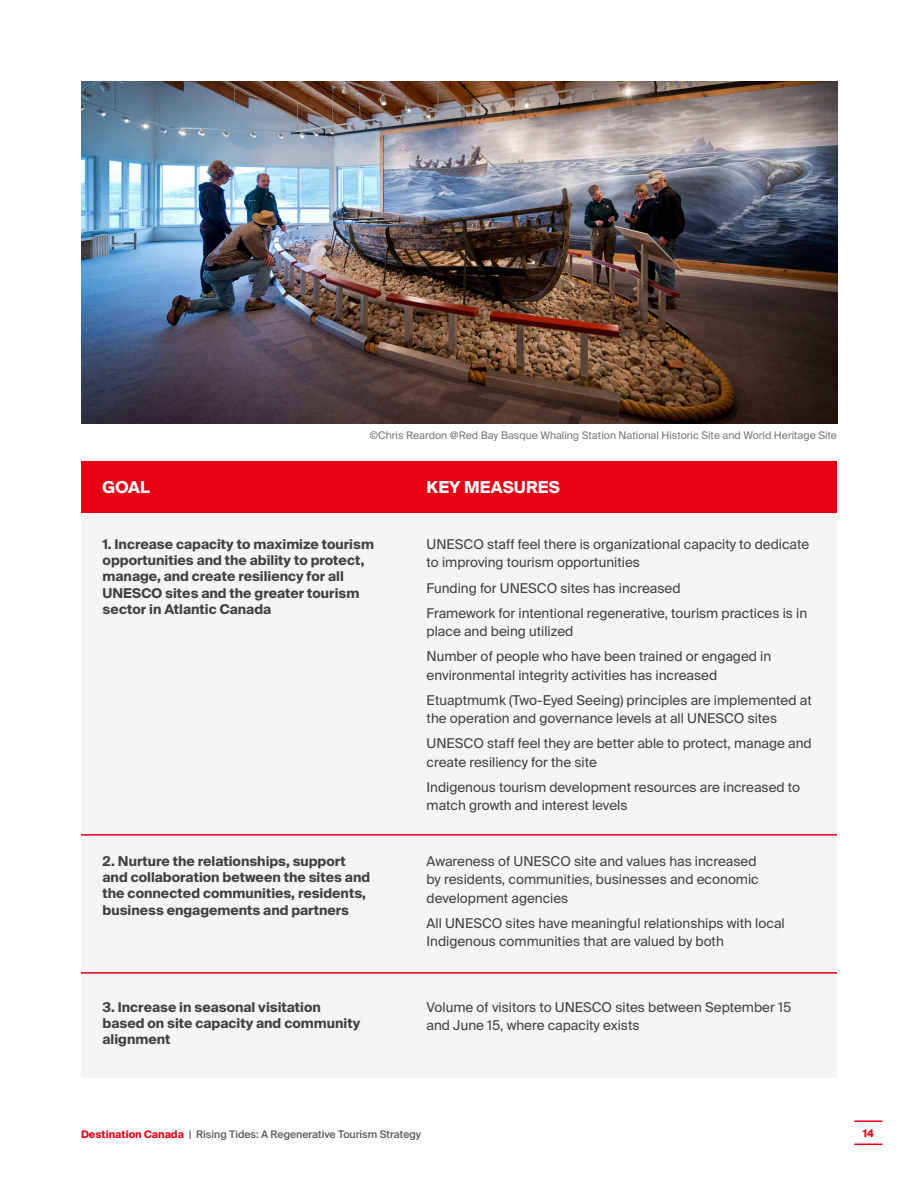
<style>
.page{position:relative;width:918px;height:1188px;background:#fff}
.page>*{position:absolute;margin:0;border:0;box-sizing:border-box;transform-origin:0 0}
.t1{font:700 16.5px "Suisse Intl";color:#fff}
.t2{font:13.5px/18.3px "Suisse Intl";color:#414042}
.t3{font:700 13.5px/16.2px "Suisse Intl";color:#424142}
.t4{font:10.5px "Suisse Intl";color:#77787b}
.t5{font:500 10.5px "Suisse Intl";color:#58595b}
.t6{font:700 10.5px "Suisse Intl";color:#e60013}
.s1{font-weight:700;color:#e60013}
</style>
<div class="page">
<hr style="left:854px;top:1120px;width:28px;height:2px;background:#e60013">
<svg style="left:854px;top:1144px;width:28px;height:1px"></svg>
<div style="left:81px;top:461px;width:756px;height:617px;background:#f5f5f5"></div>
<div style="left:81px;top:461px;width:756px;height:51px;background:#e60013"></div>
<hr style="left:81px;top:834px;width:756px;height:2px;background:#e60013">
<hr style="left:81px;top:972px;width:756px;height:2px;background:#e60013">
<img style="left:82px;top:81px;width:756px;height:342px">
<p class="t4" style="left:370px;top:430px;width:469px">©Chris Reardon @Red Bay Basque Whaling Station National Historic Site and World Heritage Site</p>
<p class="t1" style="left:103px;top:478px;width:49px">GOAL</p>
<p class="t1" style="left:427px;top:478px;width:135px">KEY MEASURES</p>
<p class="t3" style="left:103px;top:536px;width:273px">1. Increase capacity to maximize tourism opportunities and the ability to protect, manage, and create resiliency for all UNESCO sites and the greater tourism sector in Atlantic Canada</p>
<p class="t3" style="left:103px;top:853px;width:269px">2. Nurture the relationships, support and collaboration between the sites and the connected communities, residents, business engagements and partners</p>
<p class="t3" style="left:103px;top:999px;width:259px">3. Increase in seasonal visitation based on site capacity and community alignment</p>
<p class="t2" style="left:427px;top:535px;width:384px">UNESCO staff feel there is organizational capacity to dedicate to improving tourism opportunities</p>
<p class="t2" style="left:427px;top:575px;width:382px;line-height:25px">Funding for UNESCO sites has increased<br>Framework for intentional regenerative, tourism practices is in</p>
<p class="t2" style="left:427px;top:619px;width:346px;line-height:25px">place and being utilized<br>Number of people who have been trained or engaged in</p>
<p class="t2" style="left:427px;top:662px;width:387px;line-height:25px">environmental integrity activities has increased<br>Etuaptmumk (Two-Eyed Seeing) principles are implemented at</p>
<p class="t2" style="left:427px;top:706px;width:387px;line-height:25px">the operation and governance levels at all UNESCO sites<br>UNESCO staff feel they are better able to protect, manage and</p>
<p class="t2" style="left:427px;top:749px;width:375px;line-height:25px">create resiliency for the site<br>Indigenous tourism development resources are increased to</p>
<p class="t2" style="left:427px;top:796px;width:202px">match growth and interest levels</p>
<p class="t2" style="left:427px;top:852px;width:334px">Awareness of UNESCO site and values has increased by residents, communities, businesses and economic development agencies</p>
<p class="t2" style="left:427px;top:914px;width:360px">All UNESCO sites have meaningful relationships with local<br>Indigenous communities that are valued by both</p>
<p class="t2" style="left:427px;top:998px;width:366px">Volume of visitors to UNESCO sites between September 15 and June 15, where capacity exists</p>
<p class="t5" style="left:81px;top:1128px;width:342px"><span class="s1">Destination Canada</span> | Rising Tides: A Regenerative Tourism Strategy</p>
<p class="t6" style="left:863px;top:1127px;width:13px">14</p>
</div>
